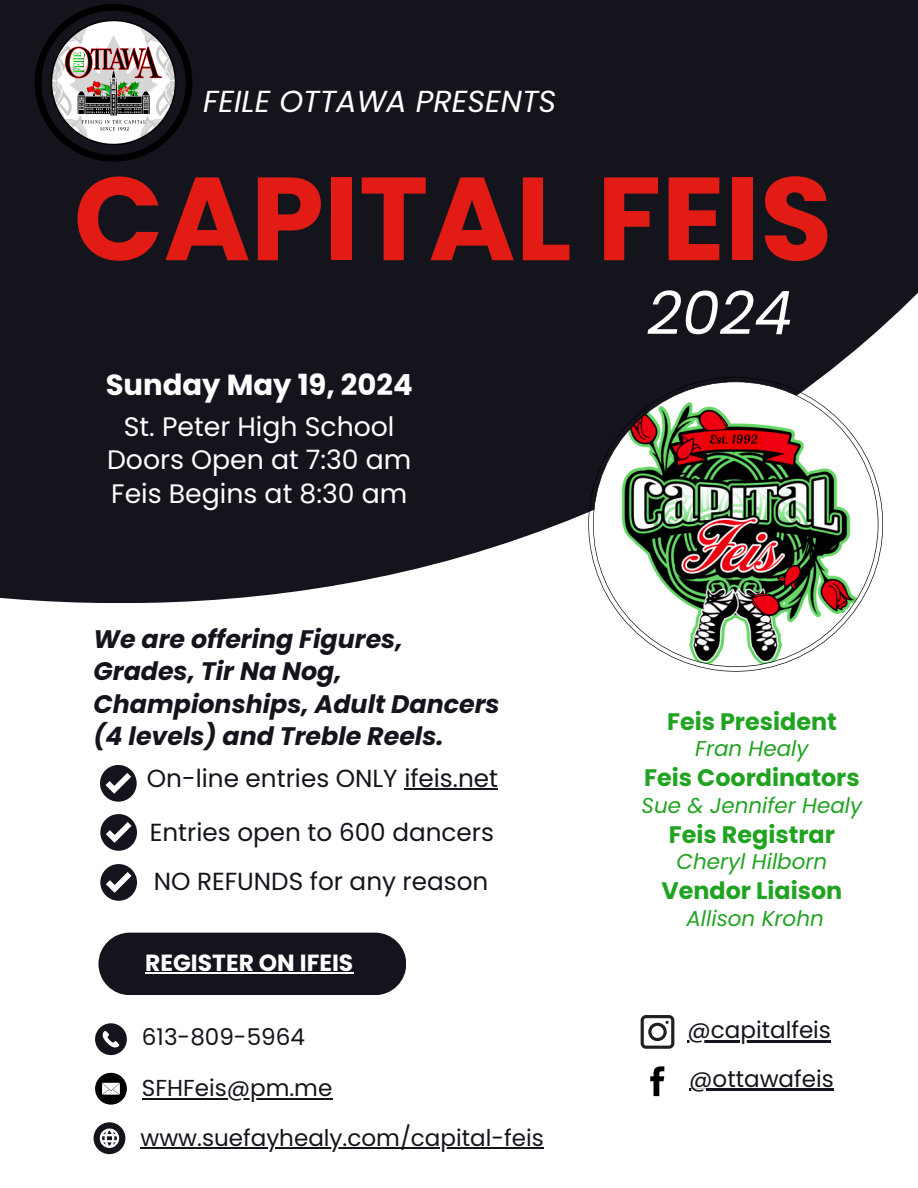
<style>
.page{position:relative;width:918px;height:1188px;background:#fff}
.page>*{position:absolute;margin:0;border:0;box-sizing:border-box;transform-origin:0 0}
.t1{font:700 117.9px "Poppins";color:#e21c14}
.t2{font:italic 60.3px "Poppins";color:#fff}
.t3{font:italic 30.45px "Poppins";color:#fff}
.t4{font:700 29.1px "Poppins";color:#fff}
.t5{font:26.7px/33.6px "Poppins";color:#fff;text-align:center}
.t6{font:italic 700 25.35px/32.2px "Poppins";color:#14151c}
.t7{font:24.75px "Poppins";color:#14151c}
.t8{font:700 23.85px "Poppins";color:#21a322}
.t9{font:700 23.4px "Poppins";color:#fff}
.t10{font:23.1px "Poppins";color:#14151c}
.t11{font:italic 21.45px "Poppins";color:#21a322}
</style>
<div class="page">
<div style="left:0;top:0;width:918px;height:603px;background:#14151c"></div>
<div style="left:100px;top:765px;width:37px;height:37px;background:#14151c;border-radius:50%"></div>
<svg style="left:105px;top:773px;width:26px;height:21px"></svg>
<div style="left:100px;top:814px;width:37px;height:37px;background:#14151c;border-radius:50%"></div>
<svg style="left:106px;top:822px;width:26px;height:21px"></svg>
<div style="left:100px;top:864px;width:37px;height:37px;background:#14151c;border-radius:50%"></div>
<svg style="left:106px;top:872px;width:26px;height:21px"></svg>
<svg style="left:35px;top:4px;width:157px;height:157px"></svg>
<svg style="left:94px;top:1122px;width:31px;height:32px"></svg>
<hr style="left:140px;top:1148px;width:404px;height:1px;background:#14151c">
<svg style="left:95px;top:1023px;width:32px;height:32px"></svg>
<div style="left:98px;top:933px;width:308px;height:62px;background:#14151c;border-radius:31px"></div>
<div style="left:95px;top:1073px;width:32px;height:32px;background:#000;border-radius:50%"></div>
<svg style="left:102px;top:1083px;width:18px;height:12px"></svg>
<hr style="left:142px;top:1098px;width:190px;height:2px;background:#14151c">
<svg style="left:588px;top:377px;width:295px;height:295px"></svg>
<hr style="left:145px;top:972px;width:208px;height:2px;background:#fff">
<hr style="left:404px;top:788px;width:94px;height:2px;background:#14151c">
<svg style="left:641px;top:1015px;width:33px;height:34px"></svg>
<hr style="left:688px;top:1041px;width:143px;height:2px;background:#14151c">
<svg style="left:650px;top:1066px;width:14px;height:30px"></svg>
<hr style="left:689px;top:1089px;width:145px;height:2px;background:#14151c">
<p class="t3" style="left:203px;top:80px;width:354px">FEILE OTTAWA PRESENTS</p>
<h3 class="t1" style="left:74px;top:136px;width:760px">CAPITAL FEIS</h3>
<p class="t4" style="left:106px;top:365px;width:309px">Sunday May 19, 2024</p>
<p class="t5" style="left:107px;top:410px;width:306px">St. Peter High School<br>Doors Open at 7:30 am<br>Feis Begins at 8:30 am</p>
<p class="t6" style="left:94px;top:623px;width:408px">We are offering Figures,<br>Grades, Tir Na Nog,<br>Championships, Adult Dancers (4 levels) and Treble Reels.</p>
<p class="t7" style="left:147px;top:761px;width:353px">On-line entries ONLY ifeis.net</p>
<p class="t7" style="left:150px;top:815px;width:346px">Entries open to 600 dancers</p>
<p class="t7" style="left:154px;top:864px;width:336px">NO REFUNDS for any reason</p>
<p class="t9" style="left:145px;top:946px;width:210px">REGISTER ON IFEIS</p>
<h5 class="t10" style="left:142px;top:1021px;width:164px">613-809-5964</h5>
<p class="t10" style="left:142px;top:1072px;width:192px">SFHFeis@pm.me</p>
<h2 class="t10" style="left:140px;top:1122px;width:405px">www.suefayhealy.com/capital-feis</h2>
<p class="t2" style="left:647px;top:271px;width:147px">2024</p>
<p class="t8" style="left:667px;top:704px;width:171px">Feis President</p>
<p class="t11" style="left:695px;top:734px;width:115px">Fran Healy</p>
<h5 class="t8" style="left:644px;top:761px;width:217px">Feis Coordinators</h5>
<p class="t11" style="left:642px;top:790px;width:222px">Sue &amp; Jennifer Healy</p>
<h5 class="t8" style="left:669px;top:818px;width:168px">Feis Registrar</h5>
<p class="t11" style="left:677px;top:847px;width:152px">Cheryl Hilborn</p>
<h5 class="t8" style="left:661px;top:874px;width:182px">Vendor Liaison</h5>
<h6 class="t11" style="left:686px;top:903px;width:139px">Allison Krohn</h6>
<p class="t10" style="left:688px;top:1014px;width:145px">@capitalfeis</p>
<p class="t10" style="left:689px;top:1062px;width:146px">@ottawafeis</p>
</div>
